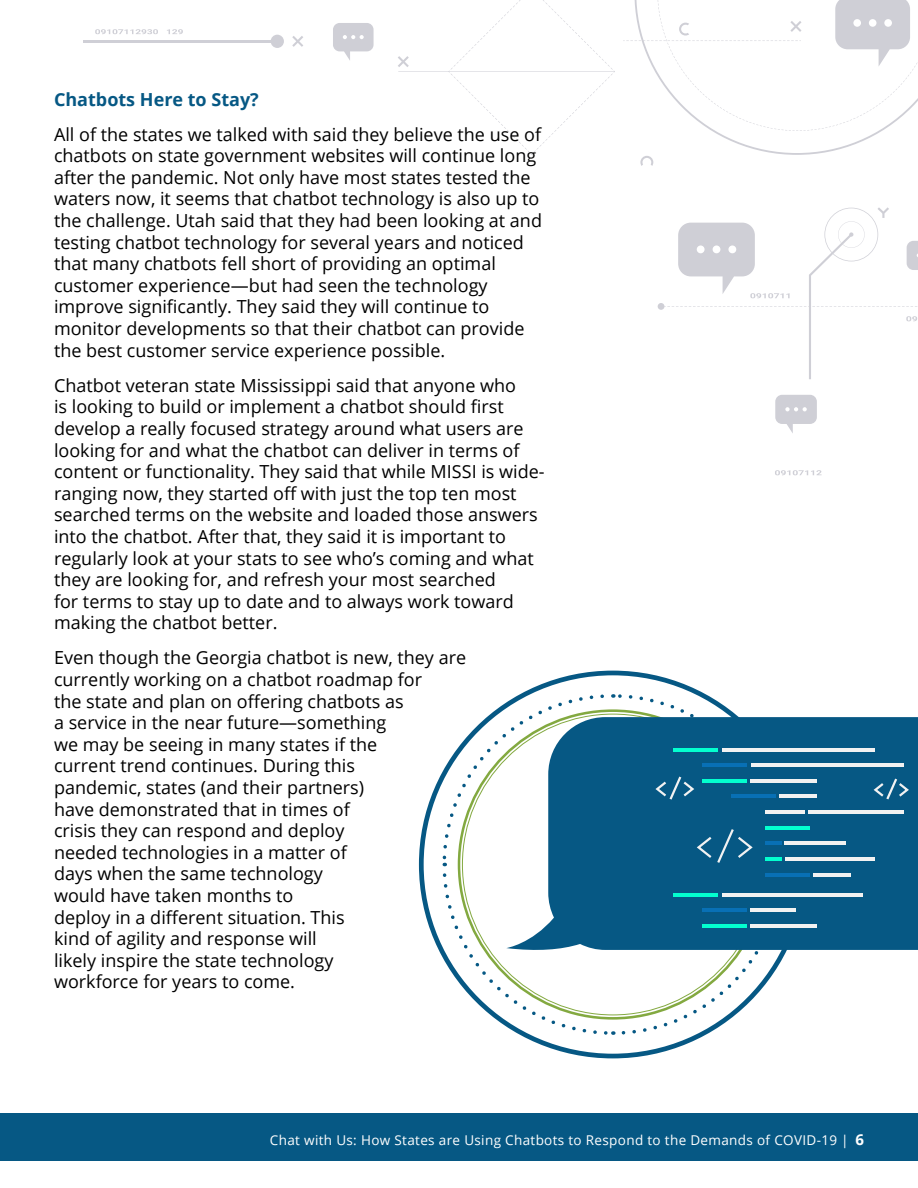
<style>
.page{position:relative;width:918px;height:1188px;background:#fff}
.page>*{position:absolute;margin:0;border:0;box-sizing:border-box;transform-origin:0 0}
.t1{font:18px/21.6px "Open Sans";color:#000}
.t2{font:700 18px "Open Sans";color:#065884}
.t3{font:13.5px "Open Sans";letter-spacing:.025em;color:#fff}
.s1{font-weight:700;font-size:15px}
</style>
<div class="page">
<div style="left:0;top:1114px;width:918px;height:47px;background:#065884"></div>
<svg style="left:167px;top:29px;width:16px;height:5px"></svg>
<svg style="left:95px;top:29px;width:63px;height:5px"></svg>
<hr style="left:83px;top:40px;width:194px;height:2px;background:#cfcfd6">
<svg style="left:292px;top:36px;width:11px;height:11px"></svg>
<svg style="left:712px;top:131px;width:169px;height:24px"></svg>
<svg style="left:640px;top:156px;width:13px;height:10px"></svg>
<div style="left:271px;top:35px;width:13px;height:13px;background:#cfcfd6;border-radius:50%"></div>
<svg style="left:398px;top:0;width:217px;height:155px"></svg>
<svg style="left:623px;top:0;width:295px;height:131px"></svg>
<div style="left:853px;top:19px;width:8px;height:8px;background:#fff;border-radius:50%"></div>
<div style="left:869px;top:19px;width:8px;height:8px;background:#fff;border-radius:50%"></div>
<div style="left:884px;top:19px;width:8px;height:8px;background:#fff;border-radius:50%"></div>
<svg style="left:333px;top:23px;width:41px;height:37px"></svg>
<svg style="left:441px;top:692px;width:470px;height:345px"></svg>
<svg style="left:775px;top:470px;width:47px;height:5px"></svg>
<div style="left:658px;top:303px;width:6px;height:7px;background:#cfcfd6;border-radius:50%"></div>
<svg style="left:664px;top:207px;width:254px;height:172px"></svg>
<svg style="left:775px;top:395px;width:42px;height:38px"></svg>
<p class="t2" style="left:54px;top:86px;width:206px">Chatbots Here to Stay?</p>
<p class="t1" style="left:54px;top:123px;width:490px">All of the states we talked with said they believe the use of chatbots on state government websites will continue long after the pandemic. Not only have most states tested the waters now, it seems that chatbot technology is also up to the challenge. Utah said that they had been looking at and testing chatbot technology for several years and noticed that many chatbots fell short of providing an optimal customer experience—but had seen the technology improve significantly. They said they will continue to monitor developments so that their chatbot can provide the best customer service experience possible.</p>
<p class="t1" style="left:54px;top:374px;width:492px">Chatbot veteran state Mississippi said that anyone who<br>is looking to build or implement a chatbot should first develop a really focused strategy around what users are looking for and what the chatbot can deliver in terms of content or functionality. They said that while MISSI is wide&shy;ranging now, they started off with just the top ten most searched terms on the website and loaded those answers into the chatbot. After that, they said it is important to regularly look at your stats to see who’s coming and what they are looking for, and refresh your most searched<br>for terms to stay up to date and to always work toward making the chatbot better.</p>
<p class="t1" style="left:54px;top:647px;width:414px">Even though the Georgia chatbot is new, they are currently working on a chatbot roadmap for<br>the state and plan on offering chatbots as<br>a service in the near future—something<br>we may be seeing in many states if the<br>current trend continues. During this<br>pandemic, states (and their partners)<br>have demonstrated that in times of<br>crisis they can respond and deploy<br>needed technologies in a matter of<br>days when the same technology<br>would have taken months to<br>deploy in a different situation. This<br>kind of agility and response will<br>likely inspire the state technology<br>workforce for years to come.</p>
<p class="t3" style="left:270px;top:1131px;width:596px">Chat with Us: How States are Using Chatbots to Respond to the Demands of COVID-19 | <span class="s1">6</span></p>
</div>
